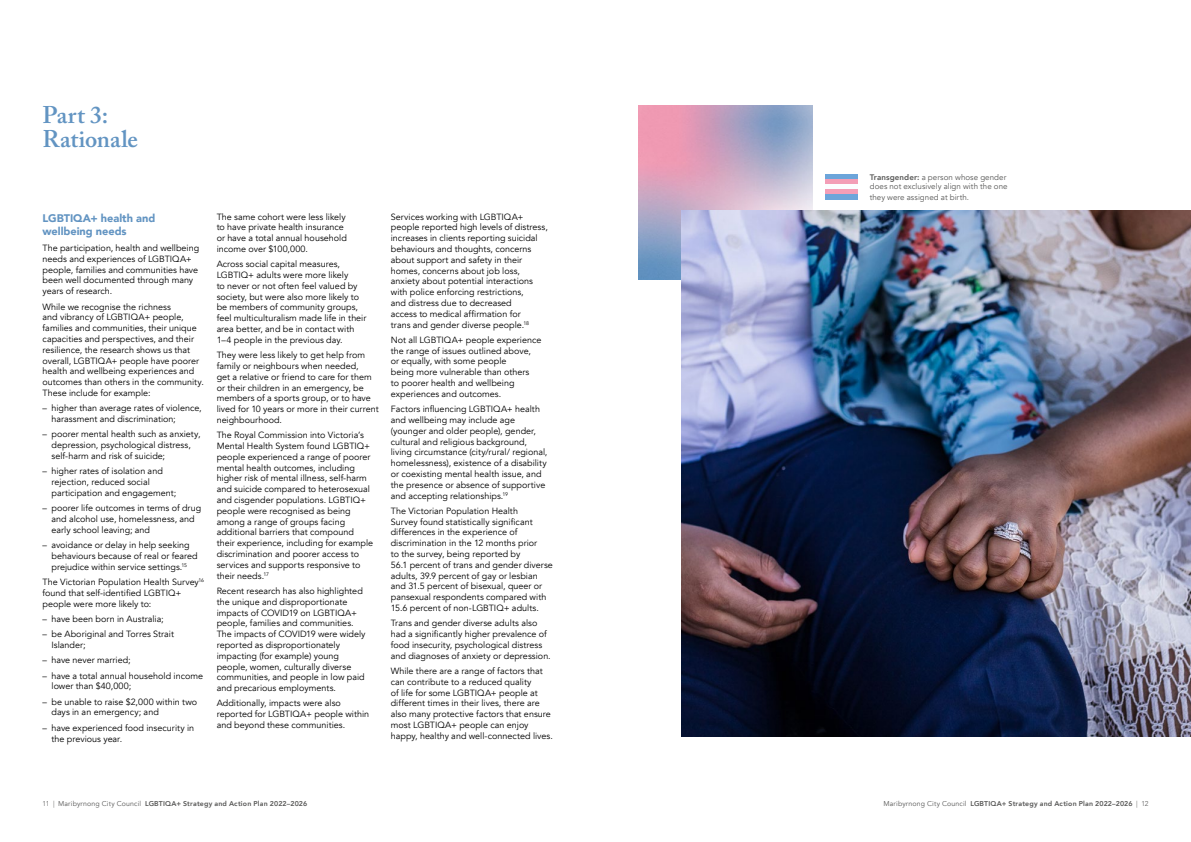
<style>
.page{position:relative;width:1191px;height:842px;background:#fff}
.page>*{position:absolute;margin:0;border:0;box-sizing:border-box;transform-origin:0 0}
.Section_heading_-_12{font:600 24px/24px "Adobe Caslon Pro";color:#6294c2}
.Main_body_heading{font:900 11px/13.2px "Avenir";letter-spacing:-.005em;color:#6294c2}
.Main_body_-_9pt{font:9px/10.8px "Avenir";color:#000}
.Small_Body{font:8px/9.9px "Avenir";letter-spacing:.005em;color:#575756}
.t1{font:800 7px "Avenir";letter-spacing:.02em;color:#575756}
.s1{font-weight:800}
.s2{font-weight:300}
.s3{font-weight:400}
</style>
<div class="page">
<img style="left:638px;top:105px;width:174px;height:174px">
<img style="left:681px;top:210px;width:510px;height:527px">
<div style="left:825px;top:174px;width:33px;height:5px;background:#6ca5da"></div>
<div style="left:825px;top:179px;width:33px;height:5px;background:#f39eb7"></div>
<div style="left:825px;top:184px;width:33px;height:5px;background:#fbfdff"></div>
<div style="left:825px;top:189px;width:33px;height:5px;background:#f39eb7"></div>
<div style="left:825px;top:194px;width:33px;height:5px;background:#6ca5da"></div>
<p class="Section_heading_-_12" style="left:43px;top:103px;width:97px">Part 3:<br>Rationale</p>
<p class="Main_body_heading" style="left:43px;top:211px;width:114px">LGBTIQA+ health and wellbeing needs</p>
<p class="Main_body_-_9pt" style="left:43px;top:243px;width:158px">The participation, health and wellbeing needs and experiences of LGBTIQA+ people, families and communities have been well documented through many years of research.</p>
<p class="Main_body_-_9pt" style="left:43px;top:301px;width:163px">While we recognise the richness<br>and vibrancy of LGBTIQA+ people, families and communities, their unique capacities and perspectives, and their resilience, the research shows us that overall, LGBTIQA+ people have poorer health and wellbeing experiences and outcomes than others in the community.<br>These include for example:</p>
<p class="Main_body_-_9pt" style="left:52px;top:403px;width:152px;text-indent:-9px">– higher than average rates of violence, harassment and discrimination;</p>
<p class="Main_body_-_9pt" style="left:52px;top:429px;width:150px;text-indent:-9px">– poorer mental health such as anxiety, depression, psychological distress, self-harm and risk of suicide;</p>
<p class="Main_body_-_9pt" style="left:52px;top:466px;width:126px;text-indent:-9px">– higher rates of isolation and rejection, reduced social participation and engagement;</p>
<p class="Main_body_-_9pt" style="left:52px;top:503px;width:151px;text-indent:-9px">– poorer life outcomes in terms of drug and alcohol use, homelessness, and early school leaving; and</p>
<p class="Main_body_-_9pt" style="left:52px;top:540px;width:148px;text-indent:-9px">– avoidance or delay in help seeking behaviours because of real or feared prejudice within service settings.<sup>15</sup></p>
<p class="Main_body_-_9pt" style="left:43px;top:577px;width:163px">The Victorian Population Health Survey<sup>16 </sup>found that self-identified LGBTIQ+ people were more likely to:</p>
<p class="Main_body_-_9pt" style="left:43px;top:613px;width:123px">– have been born in Australia;</p>
<p class="Main_body_-_9pt" style="left:52px;top:629px;width:124px;text-indent:-9px">– be Aboriginal and Torres Strait<br>Islander;</p>
<p class="Main_body_-_9pt" style="left:43px;top:655px;width:90px">– have never married;</p>
<p class="Main_body_-_9pt" style="left:52px;top:670px;width:153px;text-indent:-9px">– have a total annual household income lower than $40,000;</p>
<p class="Main_body_-_9pt" style="left:52px;top:696px;width:147px;text-indent:-9px">– be unable to raise $2,000 within two days in an emergency; and</p>
<p class="Main_body_-_9pt" style="left:52px;top:722px;width:144px;text-indent:-9px">– have experienced food insecurity in the previous year.</p>
<p class="Main_body_-_9pt" style="left:217px;top:211px;width:132px">The same cohort were less likely to have private health insurance or have a total annual household income over $100,000.</p>
<p class="Main_body_-_9pt" style="left:217px;top:259px;width:151px">Across social capital measures, LGBTIQ+ adults were more likely<br>to never or not often feel valued by society, but were also more likely to be members of community groups, feel multiculturalism made life in their area better, and be in contact with 1–4 people in the previous day.</p>
<p class="Main_body_-_9pt" style="left:217px;top:350px;width:164px">They were less likely to get help from family or neighbours when needed,<br>get a relative or friend to care for them or their children in an emergency, be members of a sports group, or to have lived for 10 years or more in their current neighbourhood.</p>
<p class="Main_body_-_9pt" style="left:217px;top:430px;width:158px">The Royal Commission into Victoria’s Mental Health System found LGBTIQ+ people experienced a range of poorer mental health outcomes, including higher risk of mental illness, self-harm and suicide compared to heterosexual and cisgender populations. LGBTIQ+ people were recognised as being among a range of groups facing additional barriers that compound their experience, including for example discrimination and poorer access to services and supports responsive to their needs.<sup>17</sup></p>
<p class="Main_body_-_9pt" style="left:217px;top:586px;width:150px">Recent research has also highlighted the unique and disproportionate impacts of COVID19 on LGBTIQA+ people, families and communities.<br>The impacts of COVID19 were widely reported as disproportionately impacting (for example) young people, women, culturally diverse communities, and people in low paid and precarious employments.</p>
<p class="Main_body_-_9pt" style="left:217px;top:698px;width:154px">Additionally, impacts were also reported for LGBTIQA+ people within and beyond these communities.</p>
<p class="Main_body_-_9pt" style="left:391px;top:211px;width:159px">Services working with LGBTIQA+ people reported high levels of distress, increases in clients reporting suicidal behaviours and thoughts, concerns about support and safety in their homes, concerns about job loss, anxiety about potential interactions with police enforcing restrictions,<br>and distress due to decreased<br>access to medical affirmation for<br>trans and gender diverse people.<sup>18</sup></p>
<p class="Main_body_-_9pt" style="left:391px;top:334px;width:152px">Not all LGBTIQA+ people experience the range of issues outlined above, or equally, with some people<br>being more vulnerable than others<br>to poorer health and wellbeing experiences and outcomes.</p>
<p class="Main_body_-_9pt" style="left:391px;top:404px;width:158px">Factors influencing LGBTIQA+ health and wellbeing may include age (younger and older people), gender, cultural and religious background, living circumstance (city/rural/ regional, homelessness), existence of a disability or coexisting mental health issue, and the presence or absence of supportive and accepting relationships.<sup>19</sup></p>
<p class="Main_body_-_9pt" style="left:391px;top:505px;width:164px">The Victorian Population Health<br>Survey found statistically significant differences in the experience of discrimination in the 12 months prior<br>to the survey, being reported by<br>56.1 percent of trans and gender diverse adults, 39.9 percent of gay or lesbian and 31.5 percent of bisexual, queer or pansexual respondents compared with 15.6 percent of non-LGBTIQ+ adults.</p>
<p class="Main_body_-_9pt" style="left:391px;top:618px;width:161px">Trans and gender diverse adults also had a significantly higher prevalence of food insecurity, psychological distress and diagnoses of anxiety or depression.</p>
<p class="Main_body_-_9pt" style="left:391px;top:666px;width:164px">While there are a range of factors that can contribute to a reduced quality<br>of life for some LGBTIQA+ people at different times in their lives, there are also many protective factors that ensure most LGBTIQA+ people can enjoy happy, healthy and well-connected lives.</p>
<p class="Small_Body" style="left:869px;top:172px;width:139px"><span class="s1">Transgender:</span> a person whose gender does not exclusively align with the one they were assigned at birth.</p>
<p class="t1" style="left:43px;top:798px;width:266px"><span class="s2">11 |</span> <span class="s3">Maribyrnong City Council</span> LGBTIQA+ Strategy and Action Plan 2022–2026</p>
<p class="t1" style="left:883px;top:798px;width:266px"><span class="s3">Maribyrnong City Council</span> LGBTIQA+ Strategy and Action Plan 2022–2026 <span class="s2">| 12</span></p>
</div>
